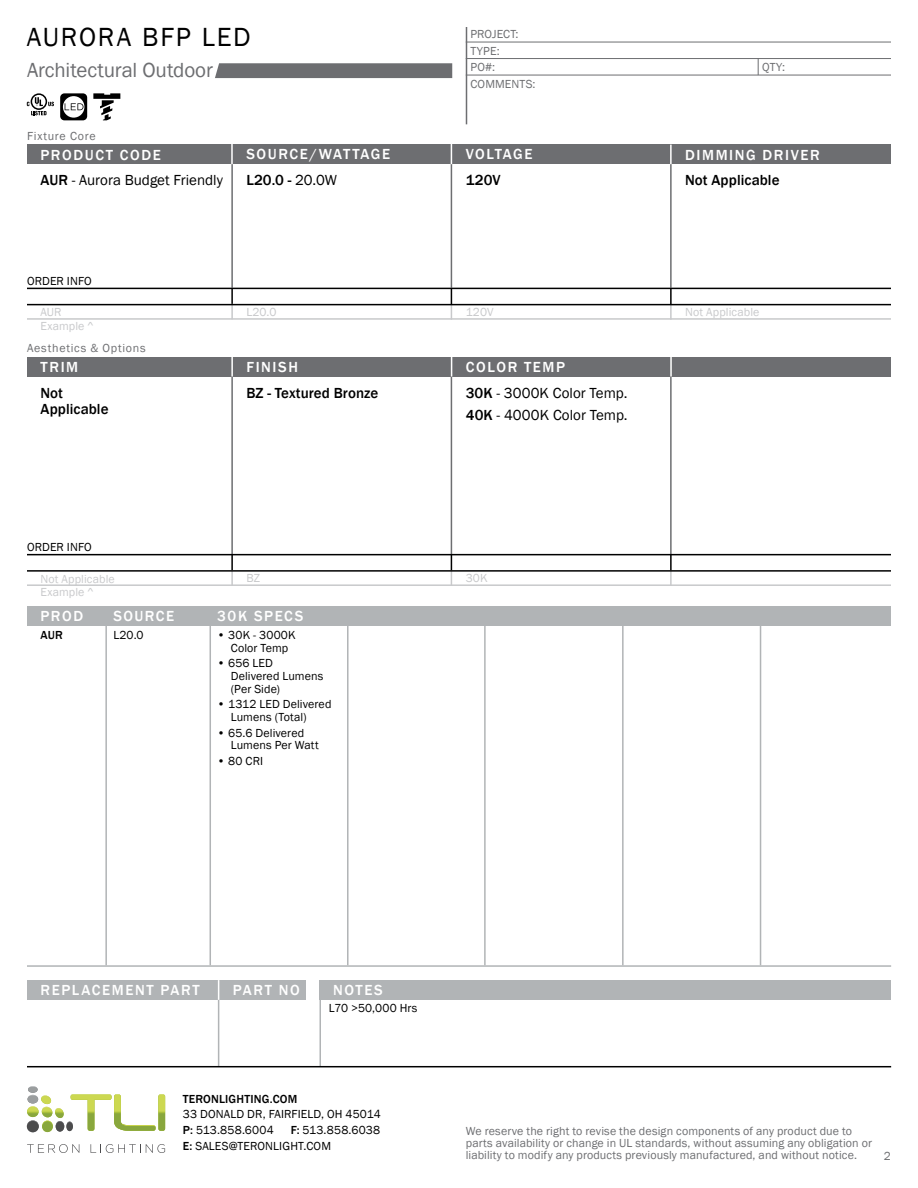
<style>
.page{position:relative;width:918px;height:1188px;background:#fff}
.page>*{position:absolute;margin:0;border:0;box-sizing:border-box;transform-origin:0 0}
.t1{font:27px "Franklin Gothic";letter-spacing:.065em;color:#000}
.t2{font:21px "Franklin Gothic";letter-spacing:-.005em;color:#6d6e71}
.t3{font:500 15px "Franklin Gothic";letter-spacing:.105em;color:#fff}
.t4{font:15px/21.9px "Franklin Gothic";color:#000}
.t5{font:500 15px "Franklin Gothic";letter-spacing:.005em;color:#000}
.t6{font:12px/12px "Franklin Gothic";letter-spacing:.01em;color:#6d6e71}
.t7{font:12px/12.8px "Franklin Gothic";letter-spacing:.01em;color:#000}
.t8{font:12px "Franklin Gothic";letter-spacing:.01em;color:#c8c9cb}
.t9{font:500 12px "Franklin Gothic";letter-spacing:.015em;color:#000}
.t10{font:12px "Franklin Gothic";letter-spacing:.065em;color:#6d6e71}
.t11{font:12px "Franklin Gothic";letter-spacing:.06em;color:#6d6e71}
.s1{font-weight:500}
.s2{font-weight:400}
</style>
<div class="page">
<hr style="left:218px;top:997px;width:1px;height:70px;background:#b1b4b6">
<hr style="left:231px;top:370px;width:2px;height:185px;background:#6d6e71">
<hr style="left:670px;top:370px;width:2px;height:185px;background:#6d6e71">
<hr style="left:451px;top:370px;width:1px;height:185px;background:#6d6e71">
<hr style="left:231px;top:158px;width:2px;height:130px;background:#6d6e71">
<hr style="left:670px;top:158px;width:2px;height:130px;background:#6d6e71">
<hr style="left:451px;top:158px;width:1px;height:130px;background:#6d6e71">
<div style="left:27px;top:145px;width:864px;height:19px;background:#6d6e71"></div>
<hr style="left:466px;top:27px;width:1px;height:97px;background:#6d6e71">
<hr style="left:466px;top:42px;width:425px;height:1px;background:#6d6e71">
<hr style="left:466px;top:58px;width:425px;height:1px;background:#6d6e71">
<hr style="left:466px;top:75px;width:425px;height:1px;background:#6d6e71">
<hr style="left:231px;top:141px;width:2px;height:23px;background:#fff">
<svg style="left:670px;top:145px;width:2px;height:19px"></svg>
<svg style="left:451px;top:145px;width:1px;height:19px"></svg>
<div style="left:27px;top:357px;width:864px;height:20px;background:#6d6e71"></div>
<div style="left:27px;top:606px;width:864px;height:20px;background:#b1b4b6"></div>
<hr style="left:231px;top:351px;width:2px;height:26px;background:#fff">
<hr style="left:670px;top:354px;width:2px;height:23px;background:#fff">
<svg style="left:451px;top:357px;width:1px;height:20px"></svg>
<div style="left:27px;top:980px;width:279px;height:20px;background:#b1b4b6"></div>
<div style="left:320px;top:980px;width:571px;height:20px;background:#b1b4b6"></div>
<svg style="left:758px;top:59px;width:1px;height:16px"></svg>
<svg style="left:670px;top:289px;width:2px;height:29px"></svg>
<svg style="left:451px;top:289px;width:1px;height:29px"></svg>
<svg style="left:231px;top:289px;width:2px;height:29px"></svg>
<hr style="left:27px;top:288px;width:864px;height:1px;background:#000">
<hr style="left:27px;top:304px;width:864px;height:1px;background:#000">
<hr style="left:27px;top:318px;width:864px;height:2px;background:#c8c9cb">
<svg style="left:670px;top:555px;width:2px;height:29px"></svg>
<svg style="left:451px;top:555px;width:1px;height:29px"></svg>
<svg style="left:231px;top:555px;width:2px;height:29px"></svg>
<hr style="left:27px;top:554px;width:864px;height:1px;background:#000">
<hr style="left:27px;top:570px;width:864px;height:2px;background:#000">
<hr style="left:27px;top:584px;width:864px;height:2px;background:#c8c9cb">
<hr style="left:105px;top:610px;width:2px;height:355px;background:#b1b4b6">
<hr style="left:622px;top:610px;width:2px;height:355px;background:#b1b4b6">
<hr style="left:760px;top:610px;width:1px;height:355px;background:#b1b4b6">
<hr style="left:210px;top:610px;width:1px;height:355px;background:#b1b4b6">
<hr style="left:347px;top:610px;width:2px;height:355px;background:#b1b4b6">
<hr style="left:484px;top:610px;width:2px;height:355px;background:#b1b4b6">
<hr style="left:27px;top:965px;width:864px;height:2px;background:#b1b4b6">
<svg style="left:218px;top:980px;width:1px;height:20px"></svg>
<hr style="left:320px;top:997px;width:1px;height:70px;background:#b1b4b6">
<svg style="left:215px;top:63px;width:237px;height:15px;background:#707174"></svg>
<svg style="left:60px;top:93px;width:27px;height:27px"></svg>
<svg style="left:27px;top:93px;width:27px;height:22px"></svg>
<svg style="left:93px;top:93px;width:27px;height:27px"></svg>
<hr style="left:27px;top:1066px;width:864px;height:1px;background:#000">
<svg style="left:27px;top:1086px;width:138px;height:46px"></svg>
<svg style="left:27px;top:1144px;width:52px;height:9px"></svg>
<svg style="left:91px;top:1144px;width:74px;height:9px"></svg>
<h1 class="t1" style="left:27px;top:20px;width:225px">AURORA BFP LED</h1>
<h2 class="t2" style="left:27px;top:57px;width:187px">Architectural Outdoor</h2>
<p class="t11" style="left:27px;top:129px;width:70px">Fixture Core</p>
<p class="t6" style="left:470px;top:26px;width:50px;line-height:16.4px">PROJECT:<br>TYPE:</p>
<p class="t6" style="left:470px;top:78px;width:67px">COMMENTS:</p>
<p class="t6" style="left:470px;top:61px;width:26px">PO#:</p>
<p class="t6" style="left:762px;top:61px;width:24px">QTY:</p>
<p class="t3" style="left:40px;top:146px;width:122px">PRODUCT CODE</p>
<p class="t3" style="left:246px;top:145px;width:145px">SOURCE/WATTAGE</p>
<p class="t3" style="left:466px;top:145px;width:68px">VOLTAGE</p>
<p class="t3" style="left:685px;top:146px;width:136px">DIMMING DRIVER</p>
<p class="t4" style="left:40px;top:170px;width:184px"><span class="s1">AUR</span> - Aurora Budget Friendly</p>
<p class="t5" style="left:246px;top:171px;width:92px">L20.0 - <span class="s2">20.0W</span></p>
<p class="t7" style="left:27px;top:275px;width:66px">ORDER INFO</p>
<p class="t5" style="left:466px;top:171px;width:36px">120V</p>
<p class="t5" style="left:685px;top:171px;width:96px">Not Applicable</p>
<p class="t8" style="left:41px;top:305px;width:23px">AUR</p>
<p class="t8" style="left:246px;top:305px;width:32px">L20.0</p>
<p class="t8" style="left:466px;top:305px;width:29px">120V</p>
<p class="t8" style="left:685px;top:305px;width:76px">Not Applicable</p>
<p class="t8" style="left:40px;top:319px;width:55px">Example ^</p>
<p class="t10" style="left:27px;top:341px;width:120px">Aesthetics &amp; Options</p>
<p class="t3" style="left:41px;top:358px;width:39px">TRIM</p>
<p class="t3" style="left:247px;top:358px;width:53px">FINISH</p>
<p class="t3" style="left:466px;top:358px;width:101px">COLOR TEMP</p>
<p class="t5" style="left:40px;top:383px;width:24px">Not</p>
<p class="t5" style="left:246px;top:383px;width:133px">BZ - Textured Bronze</p>
<p class="t5" style="left:40px;top:400px;width:70px">Applicable</p>
<p class="t7" style="left:27px;top:541px;width:66px">ORDER INFO</p>
<p class="t4" style="left:466px;top:382px;width:164px"><span class="s1">30K</span> - 3000K Color Temp.<br><span class="s1">40K</span> - 4000K Color Temp.</p>
<p class="t8" style="left:41px;top:571px;width:76px">Not Applicable</p>
<p class="t8" style="left:246px;top:571px;width:15px">BZ</p>
<p class="t8" style="left:466px;top:571px;width:23px">30K</p>
<p class="t3" style="left:217px;top:606px;width:88px">30K SPECS</p>
<p class="t9" style="left:40px;top:628px;width:24px">AUR</p>
<p class="t7" style="left:113px;top:629px;width:32px">L20.0</p>
<p class="t7" style="left:217px;top:629px;width:80px;text-align:center">• 30K - 3000K<br>Color Temp</p>
<p class="t7" style="left:231px;top:657px;width:94px;text-indent:-13px">• 656 LED<br>Delivered Lumens (Per Side)</p>
<p class="t7" style="left:231px;top:698px;width:102px;text-indent:-13px">• 1312 LED Delivered<br>Lumens (Total)</p>
<p class="t7" style="left:231px;top:726px;width:90px;text-indent:-13px">• 65.6 Delivered<br>Lumens Per Watt</p>
<p class="t7" style="left:217px;top:755px;width:47px">• 80 CRI</p>
<p class="t8" style="left:40px;top:585px;width:55px">Example ^</p>
<p class="t3" style="left:40px;top:606px;width:44px">PROD</p>
<p class="t3" style="left:113px;top:606px;width:62px">SOURCE</p>
<p class="t3" style="left:40px;top:981px;width:161px">REPLACEMENT PART</p>
<p class="t3" style="left:233px;top:981px;width:69px">PART NO</p>
<p class="t3" style="left:333px;top:981px;width:51px">NOTES</p>
<p class="t7" style="left:329px;top:1002px;width:90px">L70 &gt;50,000 Hrs</p>
<p class="t9" style="left:183px;top:1091px;width:116px">TERONLIGHTING.COM</p>
<p class="t7" style="left:183px;top:1107px;width:200px;line-height:15.8px">33 DONALD DR, FAIRFIELD, OH 45014<br><span class="s1">P:</span> 513.858.6004</p>
<p class="t7" style="left:183px;top:1123px;width:199px;line-height:15.8px;text-indent:108px"><span class="s1">F:</span> 513.858.6038<br><span class="s1">E:</span> SALES@TERONLIGHT.COM</p>
<p class="t6" style="left:466px;top:1125px;width:408px">We reserve the right to revise the design components of any product due to parts availability or change in UL standards, without assuming any obligation or liability to modify any products previously manufactured, and without notice.</p>
<p class="t6" style="left:884px;top:1150px;width:9px">2</p>
</div>
